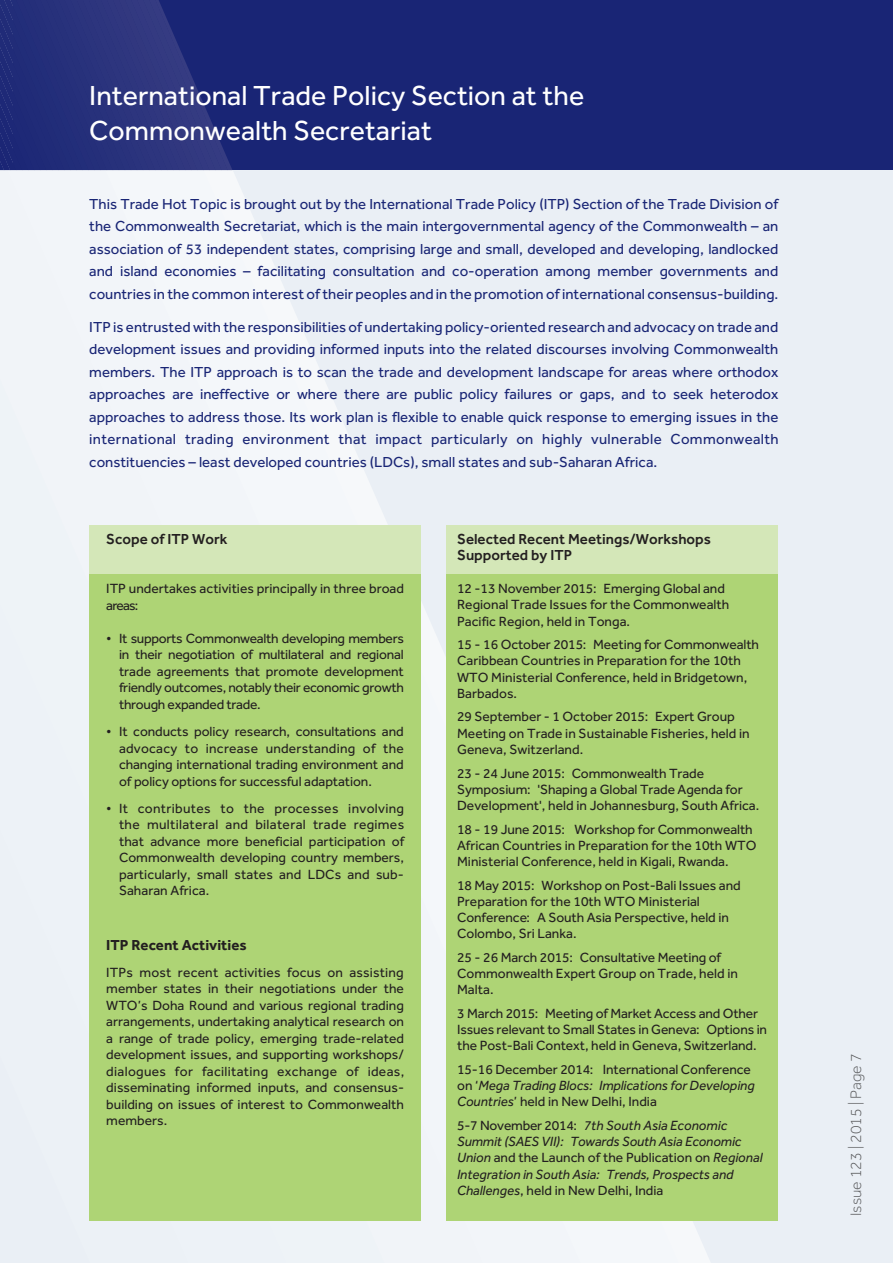
<style>
.page{position:relative;width:893px;height:1263px;background:#fff}
.page>*{position:absolute;margin:0;border:0;box-sizing:border-box;transform-origin:0 0}
.t1{font:28.5px/35.1px "Effra";color:#fff}
.t2{font:300 15.75px "Effra";color:#57585a}
.t3{font:15px/22.5px "Effra";color:#192575;text-align:justify}
.t4{font:500 15px/16.5px "Effra";color:#231f20}
.t5{font:700 15px "Effra";color:#231f20}
.t6{font:13.8px/16.5px "Effra";color:#231f20}
.t7{font:italic 13.8px/16.2px "Effra";letter-spacing:-.005em;color:#231f20}
.s1{font-style:italic}
.s2{font-style:normal}
</style>
<div class="page">
<div style="left:13px;top:0;width:880px;height:1263px;background:#eaeff5"></div>
<div style="left:0;top:170px;width:21px;height:1093px;background:#edf2f7"></div>
<div style="left:186px;top:170px;width:82px;height:1051px;background:#f4f7fa"></div>
<svg style="left:268px;top:253px;width:83px;height:968px"></svg>
<svg style="left:351px;top:443px;width:359px;height:820px"></svg>
<svg style="left:434px;top:443px;width:282px;height:789px"></svg>
<div style="left:13px;top:0;width:880px;height:170px;background:#192575"></div>
<svg style="left:0;top:0;width:232px;height:170px"></svg>
<div style="left:89px;top:525px;width:332px;height:49px;background:#d4e7b8"></div>
<div style="left:89px;top:574px;width:332px;height:646px;background:#aed475"></div>
<div style="left:446px;top:525px;width:332px;height:49px;background:#d4e7b8"></div>
<div style="left:446px;top:574px;width:332px;height:646px;background:#aed475"></div>
<h1 class="t1" style="left:89px;top:77px;width:496px">International Trade Policy Section at the<br>Commonwealth Secretariat</h1>
<p class="t3" style="left:89px;top:192px;width:691px">This Trade Hot Topic is brought out by the International Trade Policy (ITP) Section of the Trade Division of the Commonwealth Secretariat, which is the main intergovernmental agency of the Commonwealth – an association of 53 independent states, comprising large and small, developed and developing, landlocked and island economies – facilitating consultation and co-operation among member governments and countries in the common interest of their peoples and in the promotion of international consensus-building.</p>
<p class="t3" style="left:89px;top:315px;width:691px">ITP is entrusted with the responsibilities of undertaking policy-oriented research and advocacy on trade and development issues and providing informed inputs into the related discourses involving Commonwealth members. The ITP approach is to scan the trade and development landscape for areas where orthodox approaches are ineffective or where there are public policy failures or gaps, and to seek heterodox approaches to address those. Its work plan is flexible to enable quick response to emerging issues in the international trading environment that impact particularly on highly vulnerable Commonwealth constituencies – least developed countries (LDCs), small states and sub-Saharan Africa.</p>
<p class="t4" style="left:106px;top:530px;width:123px">Scope of ITP Work</p>
<p class="t6" style="left:106px;top:580px;width:299px">ITP undertakes activities principally in three broad areas:</p>
<p class="t6" style="left:119px;top:630px;width:286px;text-align:justify;text-indent:-13px">• It supports Commonwealth developing members in their negotiation of multilateral and regional trade agreements that promote development friendly outcomes, notably their economic growth through expanded trade.</p>
<p class="t6" style="left:119px;top:723px;width:286px;text-align:justify;text-indent:-13px">• It conducts policy research, consultations and advocacy to increase understanding of the changing international trading environment and of policy options for successful adaptation.</p>
<p class="t6" style="left:119px;top:800px;width:287px;text-align:justify;text-indent:-13px">• It contributes to the processes involving the multilateral and bilateral trade regimes that advance more beneficial participation of Commonwealth developing country members, particularly, small states and LDCs and sub-Saharan Africa.</p>
<p class="t5" style="left:106px;top:935px;width:142px">ITP Recent Activities</p>
<p class="t6" style="left:106px;top:964px;width:299px;text-align:justify">ITPs most recent activities focus on assisting member states in their negotiations under the WTO’s Doha Round and various regional trading arrangements, undertaking analytical research on a range of trade policy, emerging trade-related development issues, and supporting workshops/ dialogues for facilitating exchange of ideas, disseminating informed inputs, and consensus&shy;building on issues of interest to Commonwealth members.</p>
<p class="t4" style="left:457px;top:530px;width:255px">Selected Recent Meetings/Workshops<br>Supported by ITP</p>
<p class="t6" style="left:457px;top:580px;width:274px">12 -13 November 2015: Emerging Global and<br>Regional Trade Issues for the Commonwealth<br>Pacific Region, held in Tonga.</p>
<p class="t6" style="left:457px;top:636px;width:303px">15 - 16 October 2015: Meeting for Commonwealth Caribbean Countries in Preparation for the 10th WTO Ministerial Conference, held in Bridgetown, Barbados.</p>
<p class="t6" style="left:457px;top:708px;width:294px">29 September - 1 October 2015: Expert Group<br>Meeting on Trade in Sustainable Fisheries, held in<br>Geneva, Switzerland.</p>
<p class="t6" style="left:457px;top:765px;width:304px">23 - 24 June 2015: Commonwealth Trade<br>Symposium: 'Shaping a Global Trade Agenda for<br>Development', held in Johannesburg, South Africa.</p>
<p class="t6" style="left:457px;top:821px;width:301px">18 - 19 June 2015: Workshop for Commonwealth<br>African Countries in Preparation for the 10th WTO<br>Ministerial Conference, held in Kigali, Rwanda.</p>
<p class="t6" style="left:457px;top:877px;width:285px">18 May 2015: Workshop on Post-Bali Issues and Preparation for the 10th WTO Ministerial Conference: A South Asia Perspective, held in Colombo, Sri Lanka.</p>
<p class="t6" style="left:457px;top:949px;width:282px">25 - 26 March 2015: Consultative Meeting of<br>Commonwealth Expert Group on Trade, held in<br>Malta.</p>
<p class="t6" style="left:457px;top:1005px;width:311px">3 March 2015: Meeting of Market Access and Other<br>Issues relevant to Small States in Geneva: Options in the Post-Bali Context, held in Geneva, Switzerland.</p>
<p class="t6" style="left:457px;top:1061px;width:299px">15-16 December 2014: International Conference on ‘<span class="s1">Mega Trading Blocs: Implications for Developing<br>Countries</span>’ held in New Delhi, India</p>
<p class="t7" style="left:457px;top:1117px;width:307px"><span class="s2">5-7 November 2014:</span> 7th South Asia Economic Summit (SAES VII): Towards South Asia Economic Union <span class="s2">and the Launch of the Publication on</span> Regional Integration in South Asia: Trends, Prospects and Challenges<span class="s2">, held in New Delhi, India</span></p>
<p class="t2" style="left:847px;top:1216px;width:164px;rotate:-90deg">Issue 123 | 2015 | Page 7</p>
</div>
